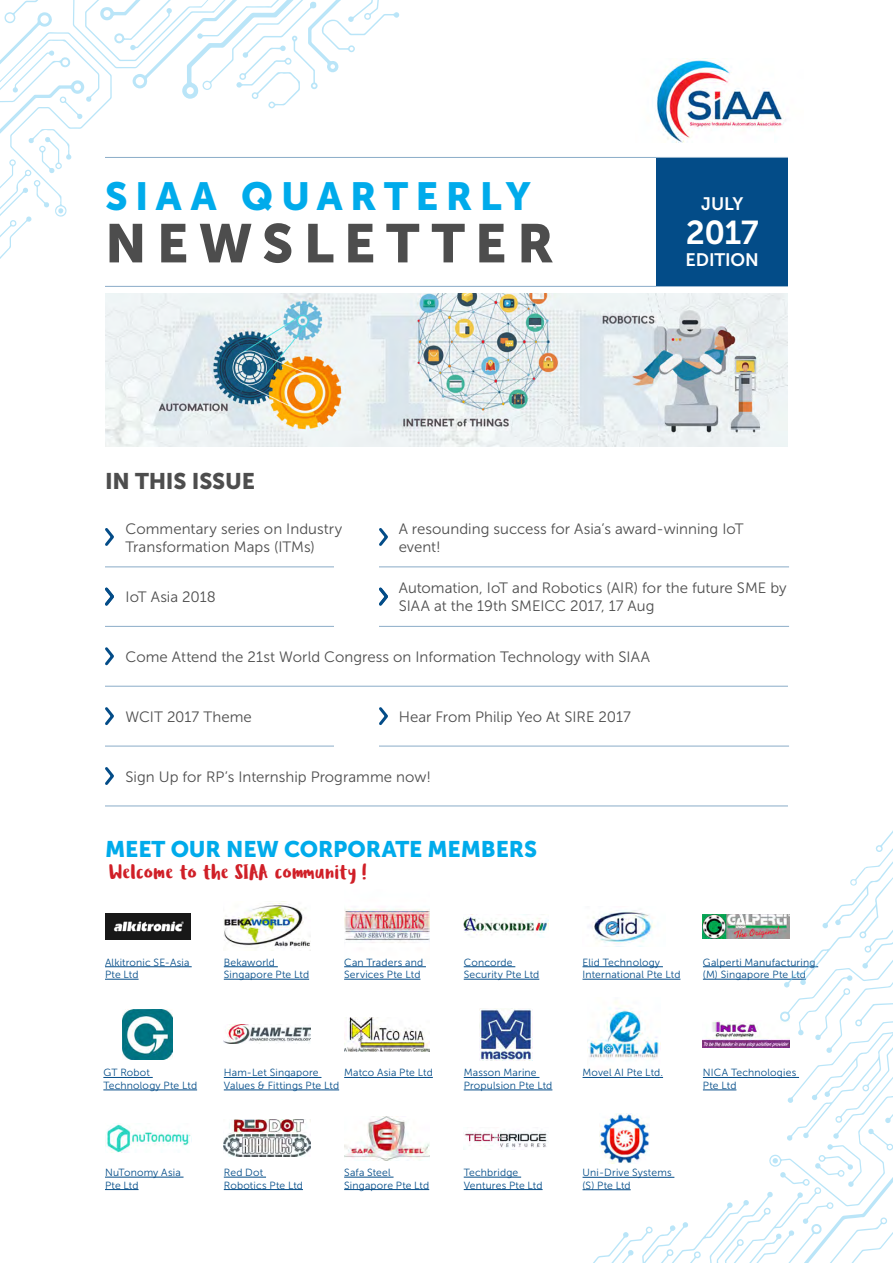
<style>
.page{position:relative;width:893px;height:1263px;background:#fff}
.page>*{position:absolute;margin:0;border:0;box-sizing:border-box;transform-origin:0 0}
.t1{font:54px "Museo Sans 900";letter-spacing:.19em;color:#4d4d4d}
.t2{font:39px "Museo Sans 900";letter-spacing:.19em;color:#00abeb}
.t3{font:33px "Museo Sans 700";color:#fff}
.t4{font:22.5px "Museo Sans 900";letter-spacing:-.005em;color:#00abeb}
.t5{font:22.5px "Museo Sans 900";letter-spacing:-.005em;color:#4d4d4d}
.t6{font:21px "Ludicrous";letter-spacing:.015em;color:#d01f27}
.t7{font:18px "Museo Sans 700";letter-spacing:-.005em;color:#fff}
.t8{font:15px/18px "Museo Sans 300";color:#4d4d4d}
.t9{font:10.35px/12.5px "Museo Sans 300";letter-spacing:.015em;color:#034c88}
</style>
<div class="page">
<img style="left:122px;top:1009px;width:51px;height:50px">
<img style="left:105px;top:913px;width:85px;height:26px">
<img style="left:224px;top:1024px;width:86px;height:20px">
<img style="left:224px;top:903px;width:86px;height:48px">
<img style="left:480px;top:1008px;width:53px;height:52px">
<img style="left:344px;top:909px;width:85px;height:34px">
<img style="left:344px;top:1017px;width:85px;height:34px">
<img style="left:464px;top:916px;width:85px;height:19px">
<img style="left:656px;top:58px;width:130px;height:84px">
<hr style="left:105px;top:157px;width:683px;height:1px;background:#034c88">
<hr style="left:105px;top:286px;width:683px;height:1px;background:#034c88">
<hr style="left:105px;top:626px;width:229px;height:1px;background:#034c88">
<hr style="left:105px;top:566px;width:229px;height:1px;background:#034c88">
<hr style="left:379px;top:626px;width:410px;height:1px;background:#034c88">
<hr style="left:379px;top:566px;width:410px;height:1px;background:#034c88">
<hr style="left:105px;top:746px;width:229px;height:1px;background:#034c88">
<hr style="left:379px;top:746px;width:410px;height:1px;background:#034c88">
<hr style="left:105px;top:686px;width:683px;height:1px;background:#034c88">
<hr style="left:105px;top:805px;width:683px;height:1px;background:#034c88">
<div style="left:656px;top:158px;width:132px;height:128px;background:#034c88"></div>
<img style="left:105px;top:294px;width:683px;height:153px">
<svg style="left:105px;top:528px;width:9px;height:18px"></svg>
<svg style="left:379px;top:528px;width:9px;height:18px"></svg>
<svg style="left:105px;top:707px;width:9px;height:19px"></svg>
<svg style="left:105px;top:587px;width:9px;height:19px"></svg>
<svg style="left:379px;top:707px;width:9px;height:19px"></svg>
<svg style="left:379px;top:587px;width:9px;height:19px"></svg>
<svg style="left:105px;top:647px;width:9px;height:19px"></svg>
<svg style="left:105px;top:767px;width:9px;height:18px"></svg>
<hr style="left:103px;top:1077px;width:50px;height:1px;background:#034c88">
<hr style="left:103px;top:1090px;width:94px;height:1px;background:#034c88">
<hr style="left:105px;top:966px;width:87px;height:1px;background:#034c88">
<hr style="left:105px;top:979px;width:34px;height:1px;background:#034c88">
<hr style="left:105px;top:1177px;width:79px;height:1px;background:#034c88">
<hr style="left:105px;top:1189px;width:34px;height:1px;background:#034c88">
<hr style="left:464px;top:1077px;width:75px;height:1px;background:#034c88">
<hr style="left:464px;top:1090px;width:88px;height:1px;background:#034c88">
<hr style="left:344px;top:966px;width:82px;height:1px;background:#034c88">
<hr style="left:344px;top:979px;width:76px;height:1px;background:#034c88">
<hr style="left:344px;top:1177px;width:50px;height:1px;background:#034c88">
<hr style="left:344px;top:1189px;width:85px;height:1px;background:#034c88">
<hr style="left:464px;top:1177px;width:57px;height:1px;background:#034c88">
<hr style="left:464px;top:1189px;width:79px;height:1px;background:#034c88">
<hr style="left:224px;top:1077px;width:97px;height:1px;background:#034c88">
<hr style="left:224px;top:1090px;width:115px;height:1px;background:#034c88">
<hr style="left:224px;top:966px;width:54px;height:1px;background:#034c88">
<hr style="left:224px;top:979px;width:85px;height:1px;background:#034c88">
<hr style="left:224px;top:1177px;width:42px;height:1px;background:#034c88">
<hr style="left:224px;top:1189px;width:79px;height:1px;background:#034c88">
<hr style="left:344px;top:1077px;width:89px;height:1px;background:#034c88">
<hr style="left:464px;top:966px;width:51px;height:1px;background:#034c88">
<hr style="left:464px;top:979px;width:75px;height:1px;background:#034c88">
<img style="left:105px;top:1124px;width:87px;height:29px">
<img style="left:224px;top:1120px;width:86px;height:36px">
<img style="left:344px;top:1116px;width:85px;height:44px">
<img style="left:464px;top:1129px;width:84px;height:19px">
<svg style="left:582px;top:830px;width:311px;height:433px"></svg>
<svg style="left:0;top:0;width:440px;height:259px"></svg>
<p class="t2" style="left:105px;top:174px;width:427px">SIAA QUARTERLY</p>
<p class="t1" style="left:105px;top:213px;width:450px">NEWSLETTER</p>
<p class="t5" style="left:105px;top:468px;width:152px">IN THIS ISSUE</p>
<p class="t7" style="left:701px;top:194px;width:43px">JULY</p>
<p class="t3" style="left:686px;top:214px;width:75px">2017</p>
<p class="t7" style="left:685px;top:249px;width:75px">EDITION</p>
<p class="t8" style="left:126px;top:519px;width:218px">Commentary series on Industry<br>Transformation Maps (ITMs)</p>
<p class="t8" style="left:126px;top:588px;width:92px">IoT Asia 2018</p>
<p class="t8" style="left:399px;top:519px;width:346px">A resounding success for Asia’s award-winning IoT event!</p>
<p class="t8" style="left:399px;top:579px;width:389px">Automation, IoT and Robotics (AIR) for the future SME by<br>SIAA at the 19th SMEICC 2017, 17 Aug</p>
<p class="t8" style="left:126px;top:648px;width:526px">Come Attend the 21st World Congress on Information Technology with SIAA</p>
<p class="t8" style="left:126px;top:708px;width:128px">WCIT 2017 Theme</p>
<p class="t8" style="left:399px;top:708px;width:234px">Hear From Philip Yeo At SIRE 2017</p>
<p class="t8" style="left:126px;top:767px;width:307px">Sign Up for RP’s Internship Programme now!</p>
<p class="t4" style="left:105px;top:836px;width:434px">MEET OUR NEW CORPORATE MEMBERS</p>
<p class="t6" style="left:110px;top:859px;width:259px">Welcome to the SIAA community !</p>
<p class="t9" style="left:105px;top:956px;width:86px">Alkitronic SE-Asia<br>Pte Ltd</p>
<p class="t9" style="left:224px;top:956px;width:87px">Bekaworld<br>Singapore Pte Ltd</p>
<p class="t9" style="left:344px;top:956px;width:80px">Can Traders and<br>Services Pte Ltd</p>
<p class="t9" style="left:582px;top:956px;width:99px">Elid Technology<br>International Pte Ltd</p>
<p class="t9" style="left:464px;top:956px;width:77px">Concorde<br>Security Pte Ltd</p>
<p class="t9" style="left:703px;top:956px;width:114px">Galperti Manufacturing (M) Singapore Pte Ltd</p>
<p class="t9" style="left:103px;top:1067px;width:95px">GT Robot<br>Technology Pte Ltd</p>
<p class="t9" style="left:224px;top:1067px;width:117px">Ham-Let Singapore<br>Values &amp; Fittings Pte Ltd</p>
<p class="t9" style="left:344px;top:1067px;width:90px">Matco Asia Pte Ltd</p>
<p class="t9" style="left:703px;top:1067px;width:95px">NICA Technologies<br>Pte Ltd</p>
<p class="t9" style="left:464px;top:1067px;width:90px">Masson Marine<br>Propulsion Pte Ltd</p>
<p class="t9" style="left:582px;top:1067px;width:82px">Movel AI Pte Ltd.</p>
<p class="t9" style="left:105px;top:1166px;width:77px">NuTonomy Asia<br>Pte Ltd</p>
<p class="t9" style="left:224px;top:1166px;width:81px">Red Dot<br>Robotics Pte Ltd</p>
<p class="t9" style="left:344px;top:1166px;width:87px">Safa Steel<br>Singapore Pte Ltd</p>
<p class="t9" style="left:464px;top:1166px;width:80px">Techbridge<br>Ventures Pte Ltd</p>
<p class="t9" style="left:582px;top:1166px;width:91px">Uni-Drive Systems (S) Pte Ltd</p>
</div>
